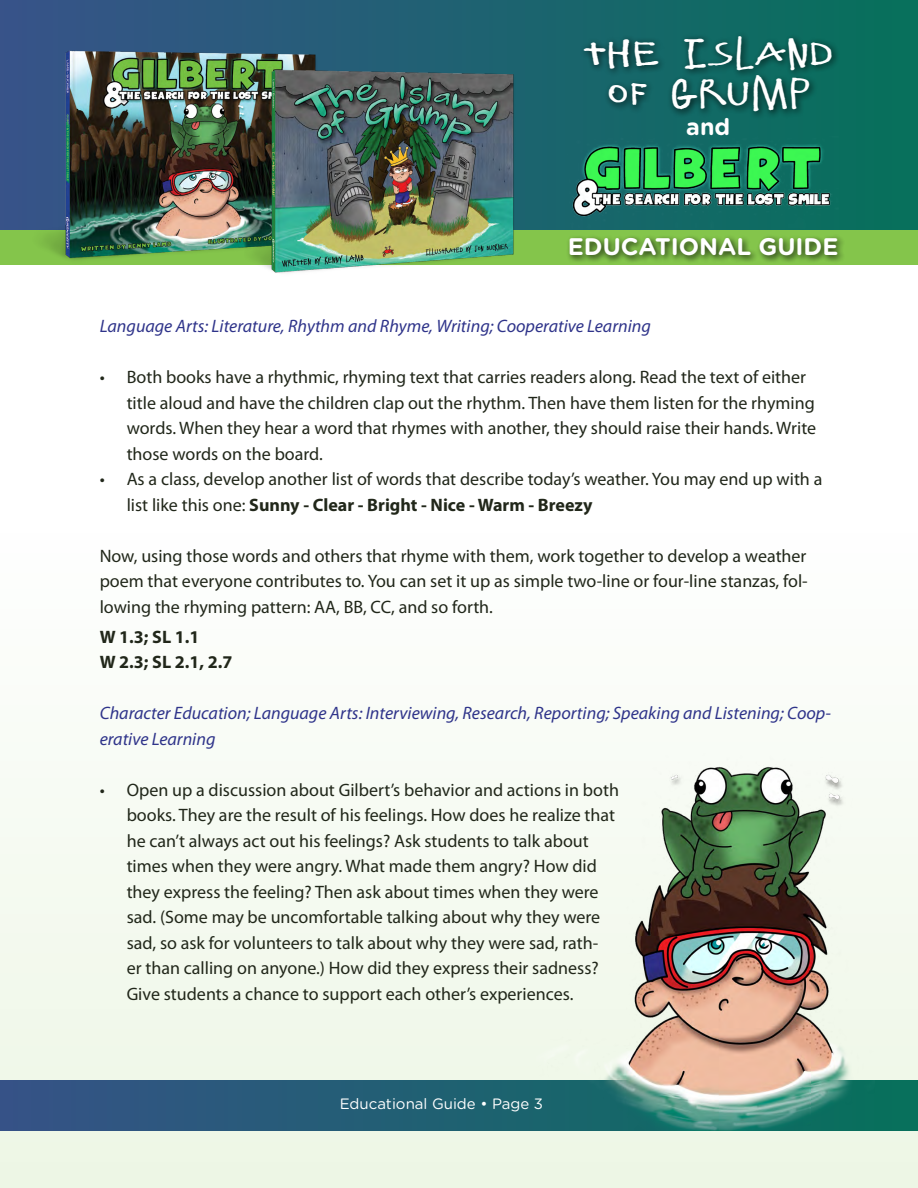
<style>
.page{position:relative;width:918px;height:1188px;background:#fff}
.page>*{position:absolute;margin:0;border:0;box-sizing:border-box;transform-origin:0 0}
.t1{font:33.6px/40.3px "Elliot Six";color:#fff;text-align:center;scale:1.27 1}
.t2{font:700 24px "Gotham Rounded";color:#fff}
.t3{font:700 23.25px "Gotham Rounded";color:#fff}
.t4{font:18px/25.5px "Myriad Pro";color:#21271a}
.t5{font:italic 18px/25.5px "Myriad Pro";color:#2f348a}
.t6{font:700 18px/25.5px "Myriad Pro";color:#21271a}
.t7{font:15px "Gotham Rounded";color:#fff}
.s1{font-weight:700}
</style>
<div class="page">
<div style="left:0;top:302px;width:918px;height:886px;background:linear-gradient(to bottom,#fff,#ecf5e5)"></div>
<div style="left:0;top:0;width:918px;height:230px;background:linear-gradient(to right,#385389,#07705b)"></div>
<svg style="left:0;top:1080px;width:918px;height:50px;background:#255c77"></svg>
<div style="left:0;top:230px;width:918px;height:35px;background:#84c54b"></div>
<div style="left:566px;top:234px;width:279px;height:30px;background:#000;opacity:.75"></div>
<div style="left:579px;top:31px;width:261px;height:89px;background:#000;opacity:.75"></div>
<img style="left:18px;top:44px;width:330px;height:216px">
<img style="left:563px;top:136px;width:284px;height:99px">
<img style="left:245px;top:52px;width:288px;height:221px">
<img style="left:536px;top:753px;width:338px;height:377px">
<h1 class="t1" style="left:583px;top:34px;width:198px">The Island of Grump</h1>
<p class="t3" style="left:686px;top:110px;width:45px">and</p>
<h2 class="t2" style="left:568px;top:229px;width:272px">EDUCATIONAL GUIDE</h2>
<p class="t5" style="left:100px;top:313px;width:553px">Language Arts: Literature, Rhythm and Rhyme, Writing; Cooperative Learning</p>
<p class="t4" style="left:127px;top:364px;width:691px;text-indent:-27px">• Both books have a rhythmic, rhyming text that carries readers along. Read the text of either title aloud and have the children clap out the rhythm. Then have them listen for the rhyming words. When they hear a word that rhymes with another, they should raise their hands. Write those words on the board.</p>
<p class="t4" style="left:127px;top:466px;width:697px;text-indent:-27px">• As a class, develop another list of words that describe today’s weather. You may end up with a list like this one: <span class="s1">Sunny - Clear - Bright - Nice - Warm - Breezy</span></p>
<p class="t4" style="left:100px;top:543px;width:710px;text-align:justify">Now, using those words and others that rhyme with them, work together to develop a weather poem that everyone contributes to. You can set it up as simple two-line or four-line stanzas, fol&shy;lowing the rhyming pattern: AA, BB, CC, and so forth.</p>
<p class="t6" style="left:100px;top:623px;width:134px">W 1.3; SL 1.1<br>W 2.3; SL 2.1, 2.7</p>
<p class="t5" style="left:100px;top:700px;width:733px">Character Education; Language Arts: Interviewing, Research, Reporting; Speaking and Listening; Coop&shy;erative Learning</p>
<p class="t4" style="left:127px;top:777px;width:494px;text-indent:-27px">• Open up a discussion about Gilbert’s behavior and actions in both books. They are the result of his feelings. How does he realize that he can’t always act out his feelings? Ask students to talk about times when they were angry. What made them angry? How did they express the feeling? Then ask about times when they were sad. (Some may be uncomfortable talking about why they were sad, so ask for volunteers to talk about why they were sad, rath-<br>er than calling on anyone.) How did they express their sadness?<br>Give students a chance to support each other’s experiences.</p>
<p class="t7" style="left:340px;top:1093px;width:205px">Educational Guide • Page 3</p>
</div>
